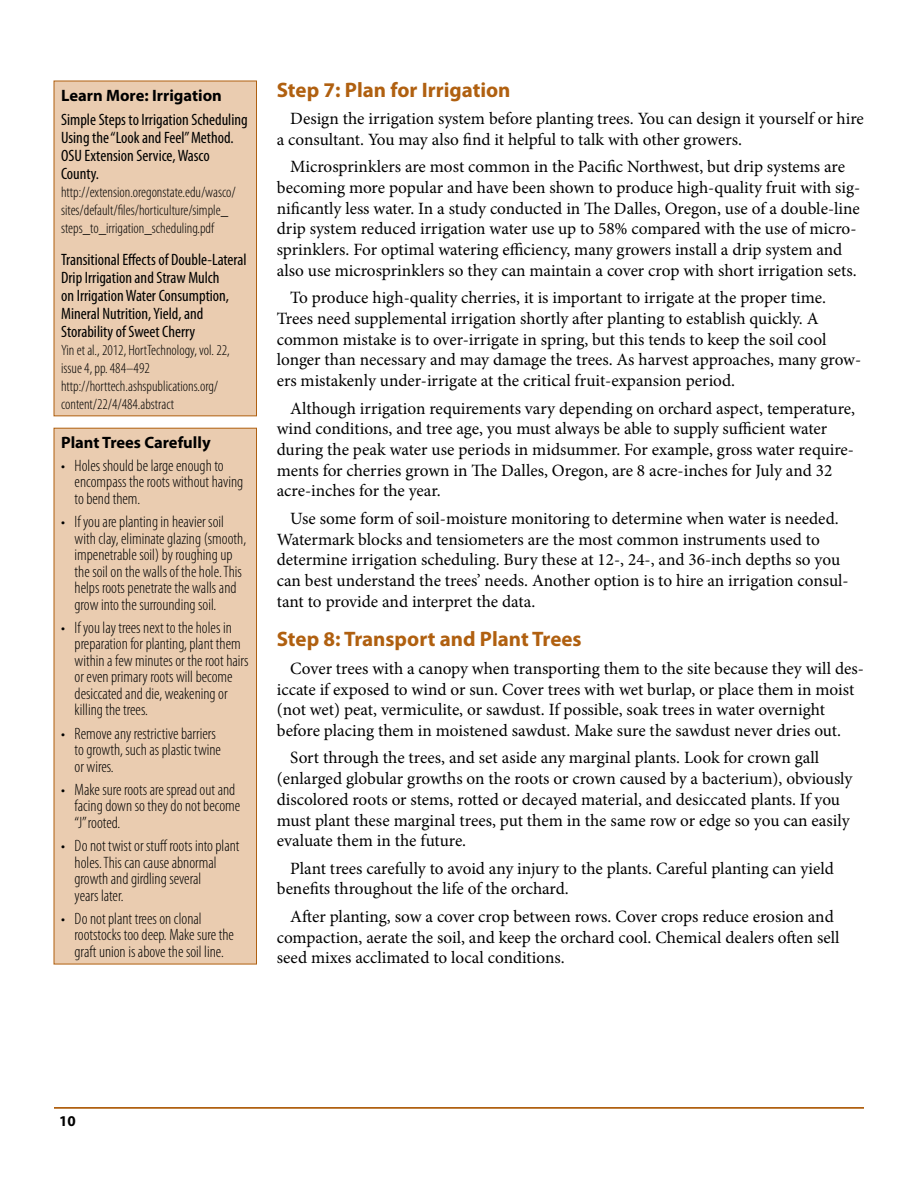
<style>
.page{position:relative;width:918px;height:1188px;background:#fff}
.page>*{position:absolute;margin:0;border:0;box-sizing:border-box;transform-origin:0 0}
.Subhead_1{font:700 21px "Myriad Pro";color:#b06010}
.Body_text{font:17.25px/20.7px "Minion Pro";color:#000}
.t1{font:300 condensed 16.5px/16.5px "Myriad Pro";color:#000}
.Box_text{font:condensed 16.5px/18px "Myriad Pro";color:#000}
.Box_head{font:700 16.5px "Myriad Pro";color:#000}
.Box_URL{font:300 condensed 15px/18px "Myriad Pro";color:#000}
.t2{font:700 15px "Myriad Pro";color:#000}
</style>
<div class="page">
<hr style="left:54px;top:1107px;width:810px;height:1px;background:#b06010">
<div style="left:54px;top:428px;width:202px;height:536px;background:#eaccb0"></div>
<div style="left:54px;top:428px;width:203px;height:536px;border:1px solid #b06010"></div>
<div style="left:54px;top:81px;width:202px;height:335px;background:#eaccb0"></div>
<div style="left:54px;top:81px;width:203px;height:335px;border:1px solid #b06010"></div>
<p class="Box_head" style="left:61px;top:84px;width:162px">Learn More: Irrigation</p>
<p class="Box_text" style="left:61px;top:111px;width:188px">Simple Steps to Irrigation Scheduling<br>Using the “Look and Feel” Method.<br>OSU Extension Service, Wasco<br>County.</p>
<p class="Box_URL" style="left:61px;top:183px;width:176px">http://extension.oregonstate.edu/wasco/ sites/default/files/horticulture/simple_ steps_to_irrigation_scheduling.pdf</p>
<p class="Box_text" style="left:61px;top:250px;width:187px">Transitional Effects of Double-Lateral Drip Irrigation and Straw Mulch<br>on Irrigation Water Consumption, Mineral Nutrition, Yield, and Storability of Sweet Cherry</p>
<p class="Box_URL" style="left:61px;top:341px;width:170px">Yin et al., 2012, HortTechnology, vol. 22, issue 4, pp. 484–492 http://horttech.ashspublications.org/ content/22/4/484.abstract</p>
<p class="Box_head" style="left:61px;top:431px;width:151px">Plant Trees Carefully</p>
<p class="t1" style="left:75px;top:457px;width:170px;text-indent:-14px">• Holes should be large enough to encompass the roots without having to bend them.</p>
<p class="t1" style="left:75px;top:513px;width:173px;text-indent:-14px">• If you are planting in heavier soil with clay, eliminate glazing (smooth, impenetrable soil) by roughing up the soil on the walls of the hole. This helps roots penetrate the walls and grow into the surrounding soil.</p>
<p class="t1" style="left:75px;top:619px;width:175px;text-indent:-14px">• If you lay trees next to the holes in preparation for planting, plant them within a few minutes or the root hairs or even primary roots will become desiccated and die, weakening or killing the trees.</p>
<p class="t1" style="left:75px;top:725px;width:148px;text-indent:-14px">• Remove any restrictive barriers to growth, such as plastic twine or wires.</p>
<p class="t1" style="left:75px;top:781px;width:167px;text-indent:-14px">• Make sure roots are spread out and facing down so they do not become “J” rooted.</p>
<p class="t1" style="left:75px;top:837px;width:166px;text-indent:-14px">• Do not twist or stuff roots into plant holes. This can cause abnormal growth and girdling several<br>years later.</p>
<p class="t1" style="left:75px;top:910px;width:161px;text-indent:-14px">• Do not plant trees on clonal rootstocks too deep. Make sure the graft union is above the soil line.</p>
<h2 class="Subhead_1" style="left:277px;top:76px;width:235px">Step 7: Plan for Irrigation</h2>
<p class="Body_text" style="left:277px;top:108px;width:589px;text-indent:14px">Design the irrigation system before planting trees. You can design it yourself or hire a consultant. You may also find it helpful to talk with other growers.</p>
<p class="Body_text" style="left:277px;top:157px;width:585px;text-indent:14px">Microsprinklers are most common in the Pacific Northwest, but drip systems are becoming more popular and have been shown to produce high-quality fruit with sig&shy;nificantly less water. In a study conducted in The Dalles, Oregon, use of a double-line drip system reduced irrigation water use up to 58% compared with the use of micro&shy;sprinklers. For optimal watering efficiency, many growers install a drip system and also use microsprinklers so they can maintain a cover crop with short irrigation sets.</p>
<p class="Body_text" style="left:277px;top:288px;width:586px;text-indent:14px">To produce high-quality cherries, it is important to irrigate at the proper time.<br>Trees need supplemental irrigation shortly after planting to establish quickly. A common mistake is to over-irrigate in spring, but this tends to keep the soil cool longer than necessary and may damage the trees. As harvest approaches, many grow&shy;ers mistakenly under-irrigate at the critical fruit-expansion period.</p>
<p class="Body_text" style="left:277px;top:398px;width:580px;text-indent:14px">Although irrigation requirements vary depending on orchard aspect, temperature, wind conditions, and tree age, you must always be able to supply sufficient water during the peak water use periods in midsummer. For example, gross water require&shy;ments for cherries grown in The Dalles, Oregon, are 8 acre-inches for July and 32 acre-inches for the year.</p>
<p class="Body_text" style="left:277px;top:508px;width:574px;text-indent:14px">Use some form of soil-moisture monitoring to determine when water is needed.<br>Watermark blocks and tensiometers are the most common instruments used to determine irrigation scheduling. Bury these at 12-, 24-, and 36-inch depths so you can best understand the trees’ needs. Another option is to hire an irrigation consul&shy;tant to provide and interpret the data.</p>
<h2 class="Subhead_1" style="left:277px;top:626px;width:307px">Step 8: Transport and Plant Trees</h2>
<p class="Body_text" style="left:277px;top:658px;width:589px;text-indent:14px">Cover trees with a canopy when transporting them to the site because they will des&shy;iccate if exposed to wind or sun. Cover trees with wet burlap, or place them in moist (not wet) peat, vermiculite, or sawdust. If possible, soak trees in water overnight before placing them in moistened sawdust. Make sure the sawdust never dries out.</p>
<p class="Body_text" style="left:277px;top:748px;width:577px;text-indent:14px">Sort through the trees, and set aside any marginal plants. Look for crown gall (enlarged globular growths on the roots or crown caused by a bacterium), obviously discolored roots or stems, rotted or decayed material, and desiccated plants. If you must plant these marginal trees, put them in the same row or edge so you can easily evaluate them in the future.</p>
<p class="Body_text" style="left:277px;top:858px;width:559px;text-indent:14px">Plant trees carefully to avoid any injury to the plants. Careful planting can yield benefits throughout the life of the orchard.</p>
<p class="Body_text" style="left:277px;top:906px;width:564px;text-indent:14px">After planting, sow a cover crop between rows. Cover crops reduce erosion and compaction, aerate the soil, and keep the orchard cool. Chemical dealers often sell seed mixes acclimated to local conditions.</p>
<p class="t2" style="left:59px;top:1111px;width:18px">10</p>
</div>
